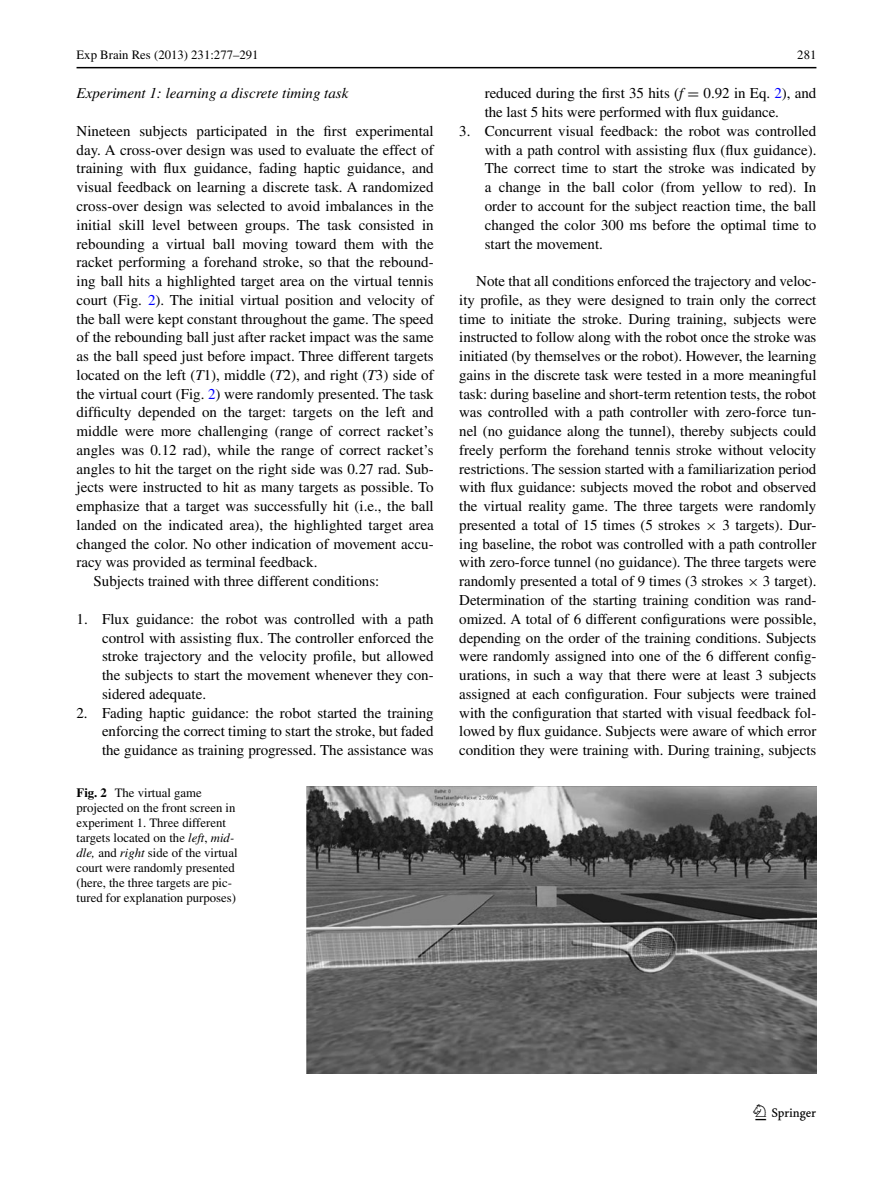
<style>
.page{position:relative;width:893px;height:1187px;background:#fff}
.page>*{position:absolute;margin:0;border:0;box-sizing:border-box;transform-origin:0 0}
.t1{font:22.5px "Springnew";color:#000}
.t2{font:15px/18.8px "Times";color:#000;text-align:justify}
.t3{font:italic 15px "Times";color:#000}
.t4{font:12.75px/15px "Times";color:#000}
.s1{color:#00f}
.s2{font-style:italic}
.s3{font-weight:700}
.s4{font-family:"MTSY"}
</style>
<div class="page">
<hr style="left:77px;top:67px;width:739px;height:1px;background:#000">
<img style="left:306px;top:786px;width:510px;height:287px">
<p class="t4" style="left:77px;top:48px;width:184px">Exp Brain Res (2013) 231:277–291</p>
<p class="t4" style="left:797px;top:48px;width:21px">281</p>
<p class="t3" style="left:77px;top:85px;width:273px">Experiment 1: learning a discrete timing task</p>
<p class="t2" style="left:77px;top:121px;width:359px">Nineteen subjects participated in the first experimental</p>
<p class="t2" style="left:77px;top:140px;width:359px">day. A cross-over design was used to evaluate the effect of</p>
<p class="t2" style="left:77px;top:159px;width:359px">training with flux guidance, fading haptic guidance, and</p>
<p class="t2" style="left:77px;top:178px;width:359px">visual feedback on learning a discrete task. A randomized</p>
<p class="t2" style="left:77px;top:196px;width:359px">cross-over design was selected to avoid imbalances in the</p>
<p class="t2" style="left:77px;top:215px;width:359px">initial skill level between groups. The task consisted in</p>
<p class="t2" style="left:77px;top:234px;width:359px">rebounding a virtual ball moving toward them with the</p>
<p class="t2" style="left:77px;top:253px;width:359px">racket performing a forehand stroke, so that the rebound-</p>
<p class="t2" style="left:77px;top:271px;width:359px">ing ball hits a highlighted target area on the virtual tennis</p>
<p class="t2" style="left:77px;top:290px;width:359px">court (Fig. <span class="s1">2</span>). The initial virtual position and velocity of</p>
<p class="t2" style="left:77px;top:309px;width:359px">the ball were kept constant throughout the game. The speed</p>
<p class="t2" style="left:77px;top:328px;width:359px">of the rebounding ball just after racket impact was the same</p>
<p class="t2" style="left:77px;top:346px;width:359px">as the ball speed just before impact. Three different targets</p>
<p class="t2" style="left:77px;top:365px;width:359px">located on the left (<span class="s2">T</span>1), middle (<span class="s2">T</span>2), and right (<span class="s2">T</span>3) side of</p>
<p class="t2" style="left:77px;top:384px;width:359px">the virtual court (Fig. <span class="s1">2</span>) were randomly presented. The task</p>
<p class="t2" style="left:77px;top:403px;width:359px">difficulty depended on the target: targets on the left and</p>
<p class="t2" style="left:77px;top:421px;width:359px">middle were more challenging (range of correct racket’s</p>
<p class="t2" style="left:77px;top:440px;width:359px">angles was 0.12 rad), while the range of correct racket’s</p>
<p class="t2" style="left:77px;top:459px;width:359px">angles to hit the target on the right side was 0.27 rad. Sub-</p>
<p class="t2" style="left:77px;top:478px;width:359px">jects were instructed to hit as many targets as possible. To</p>
<p class="t2" style="left:77px;top:496px;width:359px">emphasize that a target was successfully hit (i.e., the ball</p>
<p class="t2" style="left:77px;top:515px;width:359px">landed on the indicated area), the highlighted target area</p>
<p class="t2" style="left:77px;top:534px;width:359px">changed the color. No other indication of movement accu-</p>
<p class="t2" style="left:77px;top:553px;width:242px">racy was provided as terminal feedback.</p>
<p class="t2" style="left:94px;top:571px;width:287px">Subjects trained with three different conditions:</p>
<p class="t2" style="left:102px;top:609px;width:333px;text-indent:-26px">1. Flux guidance: the robot was controlled with a path control with assisting flux. The controller enforced the stroke trajectory and the velocity profile, but allowed the subjects to start the movement whenever they con&shy;sidered adequate.</p>
<p class="t2" style="left:102px;top:703px;width:333px;text-indent:-26px">2. Fading haptic guidance: the robot started the training enforcing the correct timing to start the stroke, but faded the guidance as training progressed. The assistance was</p>
<p class="t4" style="left:77px;top:785px;width:163px"><span class="s3">Fig. 2</span> The virtual game projected on the front screen in experiment 1. Three different targets located on the <span class="s2">left</span>, <span class="s2">mid‑ dle,</span> and <span class="s2">right</span> side of the virtual court were randomly presented (here, the three targets are pic&shy;tured for explanation purposes)</p>
<p class="t2" style="left:485px;top:84px;width:333px">reduced during the first 35 hits (<span class="s2">f</span> <span class="s4">=</span> 0.92 in Eq. <span class="s1">2</span>), and the last 5 hits were performed with flux guidance.</p>
<p class="t2" style="left:485px;top:121px;width:333px;text-indent:-26px">3. Concurrent visual feedback: the robot was controlled with a path control with assisting flux (flux guidance).<br>The correct time to start the stroke was indicated by a change in the ball color (from yellow to red). In order to account for the subject reaction time, the ball changed the color 300 ms before the optimal time to start the movement.</p>
<p class="t2" style="left:459px;top:271px;width:359px;text-indent:17px">Note that all conditions enforced the trajectory and veloc&shy;ity profile, as they were designed to train only the correct time to initiate the stroke. During training, subjects were instructed to follow along with the robot once the stroke was initiated (by themselves or the robot). However, the learning gains in the discrete task were tested in a more meaningful task: during baseline and short-term retention tests, the robot was controlled with a path controller with zero-force tun&shy;nel (no guidance along the tunnel), thereby subjects could freely perform the forehand tennis stroke without velocity restrictions. The session started with a familiarization period with flux guidance: subjects moved the robot and observed the virtual reality game. The three targets were randomly presented a total of 15 times (5 strokes <span class="s4">×</span> 3 targets). Dur&shy;ing baseline, the robot was controlled with a path controller with zero-force tunnel (no guidance). The three targets were randomly presented a total of 9 times (3 strokes <span class="s4">×</span> 3 target).<br>Determination of the starting training condition was rand&shy;omized. A total of 6 different configurations were possible, depending on the order of the training conditions. Subjects were randomly assigned into one of the 6 different config&shy;urations, in such a way that there were at least 3 subjects assigned at each configuration. Four subjects were trained with the configuration that started with visual feedback fol&shy;lowed by flux guidance. Subjects were aware of which error condition they were training with. During training, subjects</p>
<h1 class="t1" style="left:755px;top:1104px;width:62px">1 3</h1>
</div>
